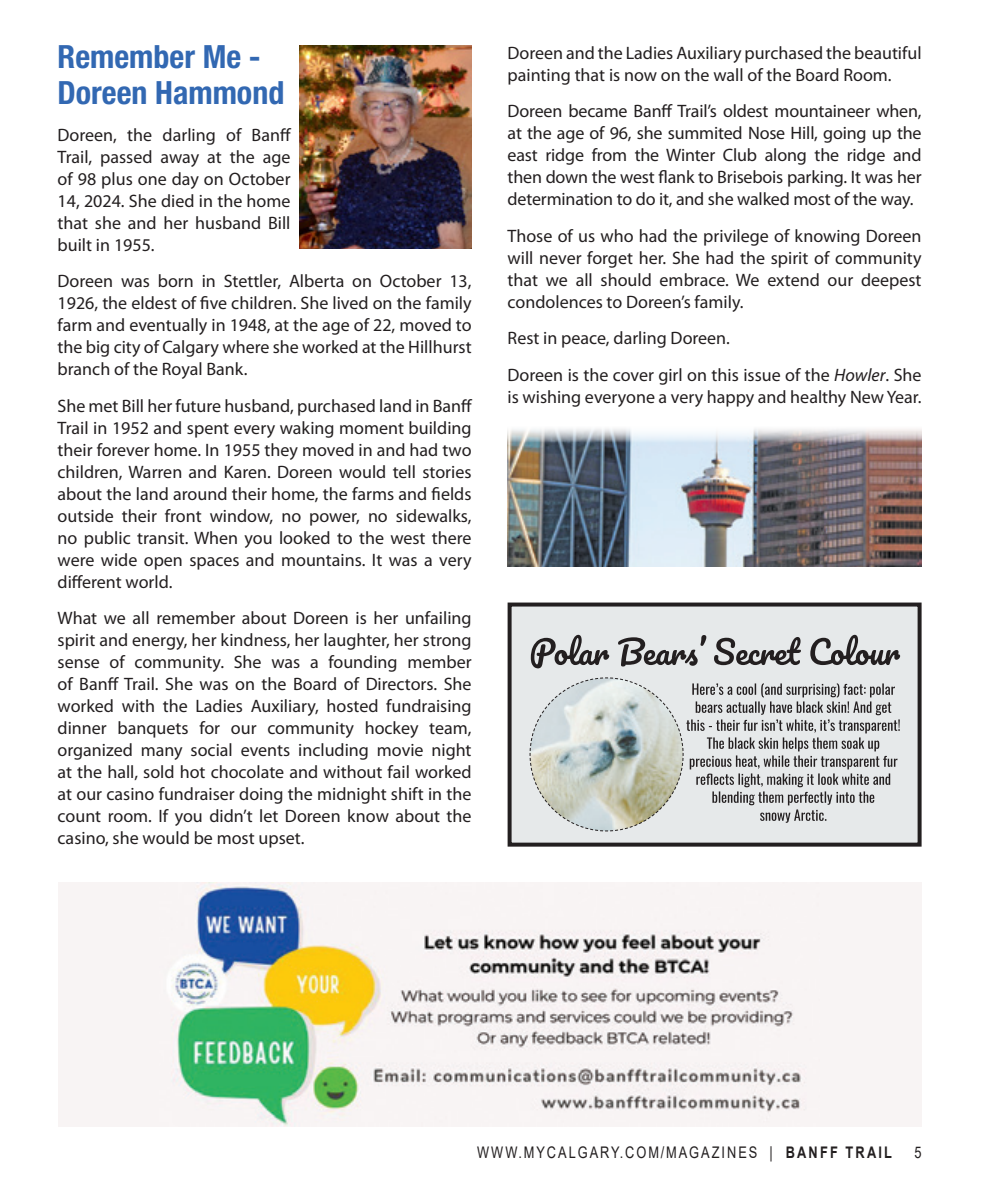
<style>
.page{position:relative;width:990px;height:1188px;background:#fff}
.page>*{position:absolute;margin:0;border:0;box-sizing:border-box;transform-origin:0 0}
.In_Around_title{font:700 condensed 32px/36px "Helvetica Neue LT Std";color:#3268b2}
.Body_text{font:18px/22px "Myriad Pro";color:#231f20;text-align:justify}
.t1{font:16px "Arial";letter-spacing:.155em;color:#231f20;scale:.8 1}
.s1{font-style:italic}
.s2{font-weight:700}
</style>
<div class="page">
<img style="left:300px;top:46px;width:172px;height:202px">
<img style="left:508px;top:429px;width:414px;height:138px">
<div style="left:58px;top:882px;width:864px;height:244px;background:#f8f4f4"></div>
<img style="left:174px;top:882px;width:627px;height:243px">
<div style="left:510px;top:605px;width:410px;height:240px;background:#e6e9ea"></div>
<div style="left:508px;top:603px;width:414px;height:244px;border:4px solid #231f20"></div>
<svg style="left:531px;top:635px;width:369px;height:33px"></svg>
<svg style="left:529px;top:677px;width:371px;height:155px"></svg>
<p class="In_Around_title" style="left:58px;top:39px;width:228px">Remember Me -<br>Doreen Hammond</p>
<p class="Body_text" style="left:58px;top:123px;width:235px">Doreen, the darling of Banff Trail, passed away at the age of 98 plus one day on October 14, 2024. She died in the home that she and her husband Bill built in 1955.</p>
<p class="Body_text" style="left:58px;top:270px;width:416px">Doreen was born in Stettler, Alberta on October 13, 1926, the eldest of five children. She lived on the family farm and eventually in 1948, at the age of 22, moved to the big city of Calgary where she worked at the Hillhurst branch of the Royal Bank.</p>
<p class="Body_text" style="left:58px;top:394px;width:416px">She met Bill her future husband, purchased land in Banff Trail in 1952 and spent every waking moment building their forever home. In 1955 they moved in and had two children, Warren and Karen. Doreen would tell stories about the land around their home, the farms and fields outside their front window, no power, no sidewalks, no public transit. When you looked to the west there were wide open spaces and mountains. It was a very different world.</p>
<p class="Body_text" style="left:58px;top:607px;width:416px">What we all remember about Doreen is her unfailing spirit and energy, her kindness, her laughter, her strong sense of community. She was a founding member of Banff Trail. She was on the Board of Directors. She worked with the Ladies Auxiliary, hosted fundraising dinner banquets for our community hockey team, organized many social events including movie night at the hall, sold hot chocolate and without fail worked at our casino fundraiser doing the midnight shift in the count room. If you didn’t let Doreen know about the casino, she would be most upset.</p>
<p class="Body_text" style="left:508px;top:42px;width:416px">Doreen and the Ladies Auxiliary purchased the beautiful painting that is now on the wall of the Board Room.</p>
<p class="Body_text" style="left:508px;top:100px;width:416px">Doreen became Banff Trail’s oldest mountaineer when, at the age of 96, she summited Nose Hill, going up the east ridge from the Winter Club along the ridge and then down the west flank to Brisebois parking. It was her determination to do it, and she walked most of the way.</p>
<p class="Body_text" style="left:508px;top:225px;width:415px">Those of us who had the privilege of knowing Doreen will never forget her. She had the spirit of community that we all should embrace. We extend our deepest condolences to Doreen’s family.</p>
<p class="Body_text" style="left:508px;top:327px;width:224px">Rest in peace, darling Doreen.</p>
<p class="Body_text" style="left:508px;top:363px;width:416px">Doreen is the cover girl on this issue of the <span class="s1">Howler</span>. She is wishing everyone a very happy and healthy New Year.</p>
<p class="t1" style="left:477px;top:1141px;width:520px">WWW.MYCALGARY.COM/MAGAZINES | <span class="s2">BANFF TRAIL</span></p>
<p class="t1" style="left:914px;top:1141px;width:10px">5</p>
</div>
